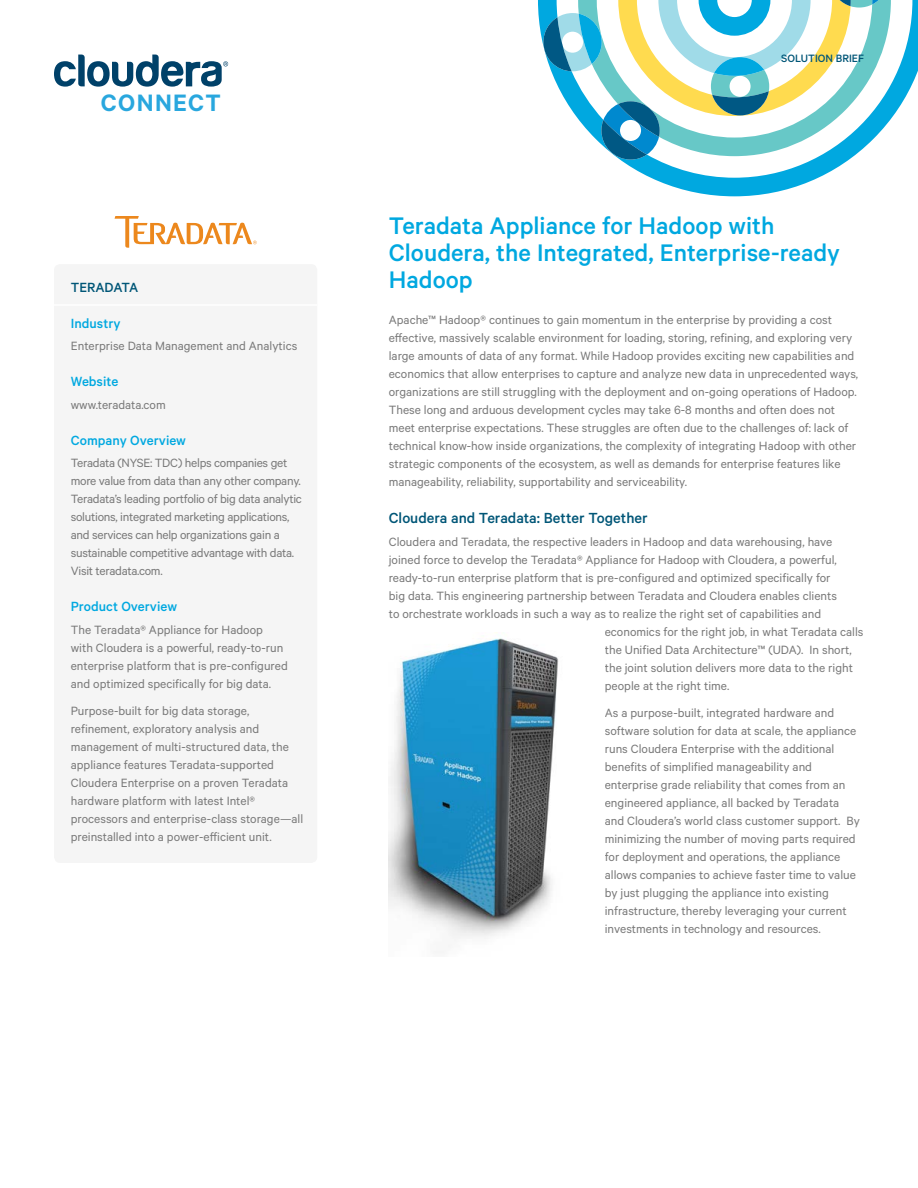
<style>
.page{position:relative;width:918px;height:1188px;background:#fff}
.page>*{position:absolute;margin:0;border:0;box-sizing:border-box;transform-origin:0 0}
.t1{font:500 27px/27px "Calibre";color:#00a8e0}
.t2{font:600 26.7px "Calibre";letter-spacing:.05em;color:#29a7de}
.t3{font:500 16.5px "Calibre";color:#005677}
.t4{font:500 15px "Calibre";color:#00a8e0}
.t5{font:500 15px "Calibre";color:#005677}
.t6{font:13.5px/18px "Calibre";color:#797979}
.t7{font:13.5px/18px "Calibre";letter-spacing:-.02em;color:#797979}
.t8{font:500 12px "Calibre";color:#005677}
</style>
<div class="page">
<svg style="left:54px;top:55px;width:174px;height:32px"></svg>
<svg style="left:538px;top:0;width:380px;height:196px"></svg>
<svg style="left:543px;top:0;width:345px;height:160px"></svg>
<div style="left:54px;top:264px;width:263px;height:599px;background:#f5f5f5;border-radius:6px"></div>
<hr style="left:54px;top:304px;width:263px;height:2px;background:#fff">
<svg style="left:115px;top:216px;width:142px;height:32px"></svg>
<img style="left:389px;top:638px;width:170px;height:300px">
<h2 class="t2" style="left:101px;top:87px;width:121px">CONNECT</h2>
<p class="t5" style="left:71px;top:278px;width:69px">TERADATA</p>
<p class="t4" style="left:71px;top:314px;width:51px">Industry</p>
<p class="t6" style="left:71px;top:337px;width:228px">Enterprise Data Management and Analytics</p>
<p class="t4" style="left:71px;top:373px;width:49px">Website</p>
<p class="t6" style="left:71px;top:395px;width:96px">www.teradata.com</p>
<p class="t4" style="left:71px;top:431px;width:117px">Company Overview</p>
<p class="t7" style="left:71px;top:454px;width:233px">Teradata (NYSE: TDC) helps companies get more value from data than any other company.<br>Teradata’s leading portfolio of big data analytic solutions, integrated marketing applications, and services can help organizations gain a sustainable competitive advantage with data.<br>Visit teradata.com.</p>
<p class="t4" style="left:71px;top:598px;width:108px">Product Overview</p>
<p class="t6" style="left:71px;top:620px;width:218px">The Teradata® Appliance for Hadoop with Cloudera is a powerful, ready-to-run enterprise platform that is pre-configured and optimized specifically for big data.</p>
<p class="t6" style="left:71px;top:701px;width:234px">Purpose-built for big data storage, refinement, exploratory analysis and management of multi-structured data, the appliance features Teradata-supported Cloudera Enterprise on a proven Teradata hardware platform with latest Intel® processors and enterprise-class storage—all preinstalled into a power-efficient unit.</p>
<p class="t8" style="left:781px;top:51px;width:84px">SOLUTION BRIEF</p>
<h1 class="t1" style="left:389px;top:211px;width:453px">Teradata Appliance for Hadoop with<br>Cloudera, the Integrated, Enterprise-ready<br>Hadoop</h1>
<p class="t6" style="left:389px;top:310px;width:471px">Apache™ Hadoop® continues to gain momentum in the enterprise by providing a cost effective, massively scalable environment for loading, storing, refining, and exploring very large amounts of data of any format. While Hadoop provides exciting new capabilities and economics that allow enterprises to capture and analyze new data in unprecedented ways, organizations are still struggling with the deployment and on-going operations of Hadoop.<br>These long and arduous development cycles may take 6-8 months and often does not meet enterprise expectations. These struggles are often due to the challenges of: lack of technical know-how inside organizations, the complexity of integrating Hadoop with other strategic components of the ecosystem, as well as demands for enterprise features like manageability, reliability, supportability and serviceability.</p>
<p class="t3" style="left:389px;top:509px;width:260px">Cloudera and Teradata: Better Together</p>
<p class="t6" style="left:389px;top:532px;width:445px">Cloudera and Teradata, the respective leaders in Hadoop and data warehousing, have</p>
<p class="t6" style="left:389px;top:550px;width:450px">joined force to develop the Teradata® Appliance for Hadoop with Cloudera, a powerful,</p>
<p class="t6" style="left:389px;top:568px;width:443px">ready-to-run enterprise platform that is pre-configured and optimized specifically for</p>
<p class="t6" style="left:389px;top:586px;width:450px">big data. This engineering partnership between Teradata and Cloudera enables clients</p>
<p class="t6" style="left:389px;top:604px;width:434px">to orchestrate workloads in such a way as to realize the right set of capabilities and</p>
<p class="t6" style="left:605px;top:622px;width:260px">economics for the right job, in what Teradata calls</p>
<p class="t6" style="left:605px;top:640px;width:249px">the Unified Data Architecture™ (UDA). In short,</p>
<p class="t6" style="left:605px;top:658px;width:250px">the joint solution delivers more data to the right</p>
<p class="t6" style="left:605px;top:676px;width:126px">people at the right time.</p>
<p class="t6" style="left:605px;top:703px;width:257px">As a purpose-built, integrated hardware and software solution for data at scale, the appliance runs Cloudera Enterprise with the additional benefits of simplified manageability and enterprise grade reliability that comes from an engineered appliance, all backed by Teradata and Cloudera’s world class customer support. By minimizing the number of moving parts required for deployment and operations, the appliance allows companies to achieve faster time to value by just plugging the appliance into existing infrastructure, thereby leveraging your current investments in technology and resources.</p>
</div>
